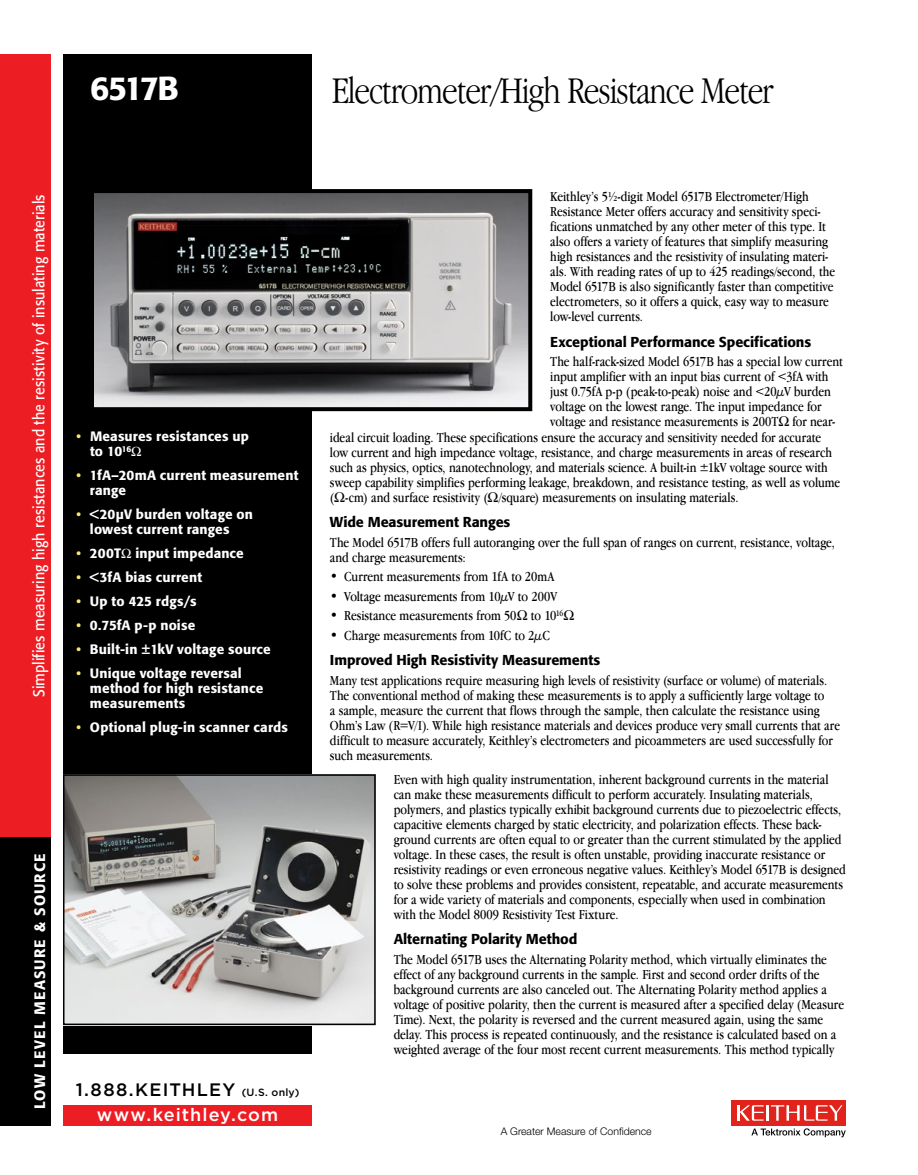
<style>
.page{position:relative;width:918px;height:1175px;background:#fff}
.page>*{position:absolute;margin:0;border:0;box-sizing:border-box;transform-origin:0 0}
.t1{font:300 condensed 39px "Garamond IT Cby BT";letter-spacing:-.03em;color:#000}
.t2{font:500 33px "Formata";letter-spacing:-.07em;color:#fff}
.t3{font:500 18px "Gotham";letter-spacing:.065em;color:#000}
.t4{font:500 18px "Gotham";letter-spacing:.06em;color:#fff}
.t5{font:15.75px "Formata";letter-spacing:.005em;color:#fff;scale:.9 1}
.t6{font:500 15px "Formata";letter-spacing:.075em;color:#fff}
.t7{font:condensed 14.25px/15px "Garamond IT Cby BT";color:#000}
.t8{font:500 14.25px "Formata";letter-spacing:-.005em;color:#000}
.t9{font:500 13.5px/15px "Formata";letter-spacing:.01em;color:#fff}
.t10{font:300 10.5px "Helvetica Neue";color:#000}
.s1{color:#ffe76e}
.s2{font-size:10.5px}
</style>
<div class="page">
<div style="left:0;top:54px;width:51px;height:783px;background:#ed1d24"></div>
<div style="left:63px;top:54px;width:249px;height:999px;background:#000"></div>
<div style="left:0;top:837px;width:51px;height:288px;background:#000"></div>
<div style="left:63px;top:1104px;width:249px;height:21px;background:#ed1d24"></div>
<div style="left:732px;top:1100px;width:114px;height:25px;background:#e2231b"></div>
<hr style="left:766px;top:1105px;width:3px;height:15px;background:#fff">
<svg style="left:737px;top:1105px;width:27px;height:15px"></svg>
<svg style="left:771px;top:1105px;width:71px;height:15px"></svg>
<svg style="left:751px;top:1128px;width:95px;height:9px"></svg>
<img style="left:95px;top:194px;width:432px;height:212px">
<div style="left:90px;top:189px;width:442px;height:222px;border:4px solid #000"></div>
<img style="left:66px;top:777px;width:307px;height:245px">
<div style="left:63px;top:774px;width:313px;height:251px;border:2px solid #000"></div>
<h2 class="t2" style="left:90px;top:68px;width:87px">6517B</h2>
<h1 class="t1" style="left:332px;top:69px;width:443px">Electrometer/High Resistance Meter</h1>
<p class="t5" style="left:29px;top:697px;width:560px;rotate:-90deg">Simplifies measuring high resistances and the resistivity of insulating materials</p>
<p class="t9" style="left:90px;top:429px;width:160px;text-indent:-14px"><span class="s1">•</span> Measures resistances up to 10<sup>16</sup></p>
<p class="t9" style="left:90px;top:468px;width:210px;text-indent:-14px"><span class="s1">•</span> 1fA–20mA current measurement range</p>
<p class="t9" style="left:90px;top:507px;width:165px;text-indent:-13px"><span class="s1">•</span> &lt;20µV burden voltage on lowest current ranges</p>
<p class="t9" style="left:76px;top:546px;width:169px"><span class="s1">•</span> 200T input impedance</p>
<p class="t9" style="left:76px;top:570px;width:127px"><span class="s1">•</span> &lt;3fA bias current</p>
<p class="t9" style="left:76px;top:594px;width:122px"><span class="s1">•</span> Up to 425 rdgs/s</p>
<p class="t9" style="left:76px;top:618px;width:120px"><span class="s1">•</span> 0.75fA p-p noise</p>
<p class="t9" style="left:76px;top:642px;width:196px"><span class="s1">•</span> Built-in ±1kV voltage source</p>
<p class="t9" style="left:90px;top:666px;width:175px;text-indent:-14px"><span class="s1">•</span> Unique voltage reversal method for high resistance measurements</p>
<p class="t9" style="left:76px;top:720px;width:213px"><span class="s1">•</span> Optional plug-in scanner cards</p>
<p class="t6" style="left:30px;top:1109px;width:257px;rotate:-90deg">LOW LEVEL MEASURE &amp; SOURCE</p>
<p class="t3" style="left:76px;top:1079px;width:225px">1.888.KEITHLEY <span class="s2">(U.S. only)</span></p>
<p class="t4" style="left:97px;top:1104px;width:183px">www.keithley.com</p>
<p class="t7" style="left:550px;top:189px;width:287px">Keithley’s 5½‑digit Model 6517B Electrometer/High Resistance Meter offers accuracy and sensitivity speci&shy;fications unmatched by any other meter of this type. It also offers a variety of features that simplify measuring high resistances and the resistivity of insulating materi&shy;als. With reading rates of up to 425 readings/second, the Model 6517B is also significantly faster than competitive electrometers, so it offers a quick, easy way to measure low-level currents.</p>
<p class="t8" style="left:550px;top:333px;width:262px">Exceptional Performance Specifications</p>
<p class="t7" style="left:550px;top:354px;width:294px">The half-rack-sized Model 6517B has a special low current</p>
<p class="t7" style="left:550px;top:369px;width:280px">input amplifier with an input bias current of &lt;3fA with</p>
<p class="t7" style="left:550px;top:384px;width:282px">just 0.75fA p-p (peak-to-peak) noise and &lt;20µV burden</p>
<p class="t7" style="left:550px;top:399px;width:273px">voltage on the lowest range. The input impedance for</p>
<p class="t7" style="left:550px;top:414px;width:287px">voltage and resistance measurements is 200T for near-</p>
<p class="t7" style="left:330px;top:429px;width:493px">ideal circuit loading. These specifications ensure the accuracy and sensitivity needed for accurate</p>
<p class="t7" style="left:330px;top:444px;width:504px">low current and high impedance voltage, resistance, and charge measurements in areas of research</p>
<p class="t7" style="left:330px;top:459px;width:499px">such as physics, optics, nanotechnology, and materials science. A built-in ±1kV voltage source with</p>
<p class="t7" style="left:330px;top:474px;width:512px">sweep capability simplifies performing leakage, breakdown, and resistance testing, as well as volume</p>
<p class="t7" style="left:330px;top:489px;width:408px">( -cm) and surface resistivity ( /square) measurements on insulating materials.</p>
<p class="t8" style="left:330px;top:513px;width:182px">Wide Measurement Ranges</p>
<p class="t7" style="left:330px;top:534px;width:507px">The Model 6517B offers full autoranging over the full span of ranges on current, resistance, voltage, and charge measurements:</p>
<p class="t7" style="left:330px;top:569px;width:226px">• Current measurements from 1fA to 20mA</p>
<p class="t7" style="left:330px;top:588px;width:229px">• Voltage measurements from 10µV to 200V</p>
<p class="t7" style="left:330px;top:608px;width:235px">• Resistance measurements from 50 to 10<sup>16</sup></p>
<p class="t7" style="left:330px;top:627px;width:221px">• Charge measurements from 10fC to 2µC</p>
<p class="t8" style="left:330px;top:651px;width:272px">Improved High Resistivity Measurements</p>
<p class="t7" style="left:330px;top:672px;width:512px">Many test applications require measuring high levels of resistivity (surface or volume) of materials.<br>The conventional method of making these measurements is to apply a sufficiently large voltage to<br>a sample, measure the current that flows through the sample, then calculate the resistance using Ohm’s Law (R=V/I). While high resistance materials and devices produce very small currents that are difficult to measure accurately, Keithley’s electrometers and picoammeters are used successfully for such measurements.</p>
<p class="t7" style="left:394px;top:771px;width:454px">Even with high quality instrumentation, inherent background currents in the material can make these measurements difficult to perform accurately. Insulating materials, polymers, and plastics typically exhibit background currents due to piezoelectric effects, capacitive elements charged by static electricity, and polarization effects. These back&shy;ground currents are often equal to or greater than the current stimulated by the applied voltage. In these cases, the result is often unstable, providing inaccurate resistance or resistivity readings or even erroneous negative values. Keithley’s Model 6517B is designed to solve these problems and provides consistent, repeatable, and accurate measurements for a wide variety of materials and components, especially when used in combination with the Model 8009 Resistivity Test Fixture.</p>
<p class="t8" style="left:394px;top:930px;width:185px">Alternating Polarity Method</p>
<p class="t7" style="left:394px;top:951px;width:452px">The Model 6517B uses the Alternating Polarity method, which virtually eliminates the effect of any background currents in the sample. First and second order drifts of the background currents are also canceled out. The Alternating Polarity method applies a voltage of positive polarity, then the current is measured after a specified delay (Measure Time). Next, the polarity is reversed and the current measured again, using the same delay. This process is repeated continuously, and the resistance is calculated based on a weighted average of the four most recent current measurements. This method typically</p>
<p class="t10" style="left:501px;top:1125px;width:152px">A Greater Measure of Confidence</p>
</div>
